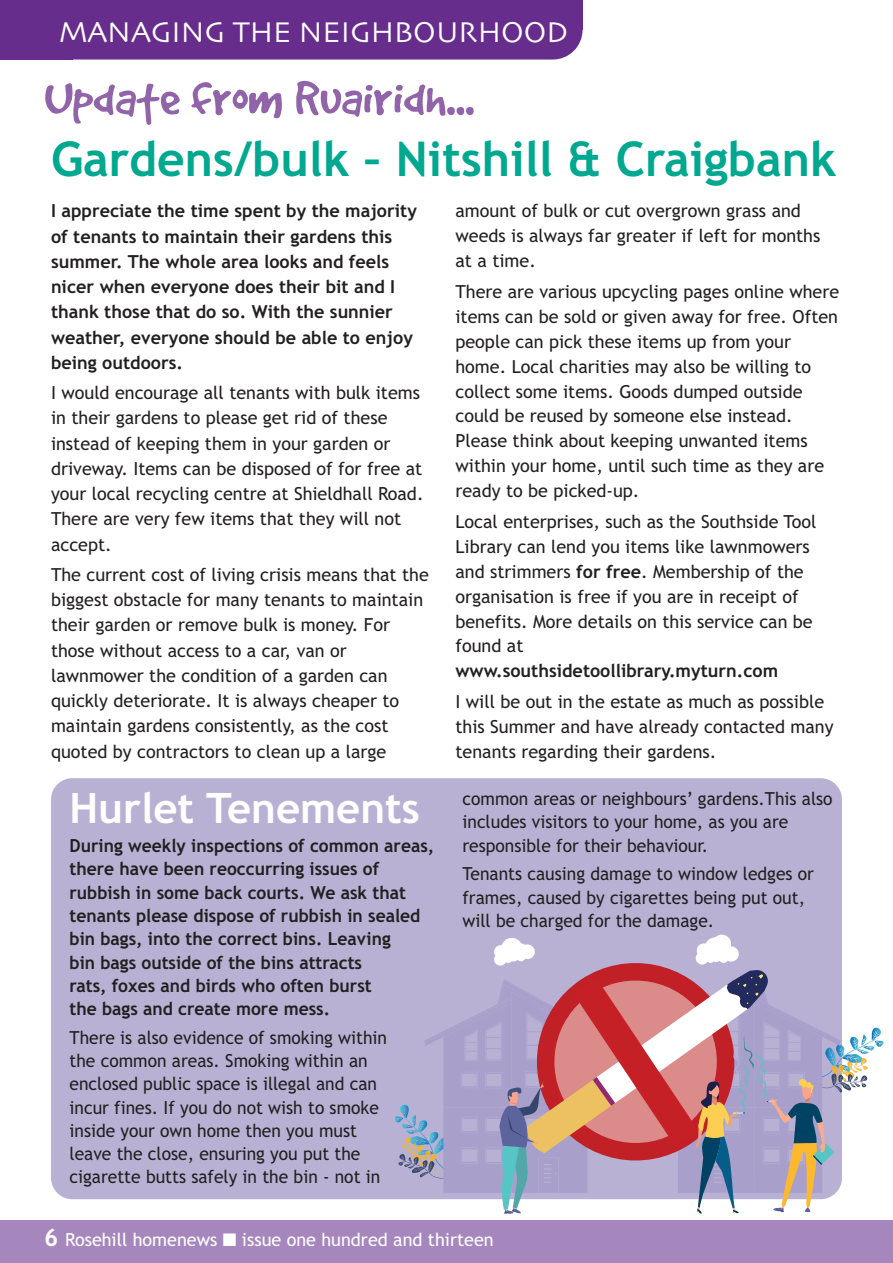
<style>
.page{position:relative;width:893px;height:1263px;background:#fff}
.page>*{position:absolute;margin:0;border:0;box-sizing:border-box;transform-origin:0 0}
.t1{font:54px "Good Dog Plain";color:#9164aa;scale:1.1 1}
.t2{font:700 48px "Trebuchet MS";color:#00a890}
.t3{font:700 42px "Trebuchet MS";color:#fff}
.t4{font:30px "Skia";color:#fff}
.t5{font:18px/25px "Trebuchet MS";color:#231f20}
.t6{font:700 18px/23.2px "Trebuchet MS";color:#231f20}
.t7{font:18px "Trebuchet MS";color:#fff}
.s1{font-weight:700}
.s2{font-weight:700;font-size:24px}
</style>
<div class="page">
<div style="left:51px;top:778px;width:791px;height:421px;background:#b8b1d4;border-radius:21px"></div>
<div style="left:0;top:1220px;width:893px;height:43px;background:#a587be"></div>
<div style="left:0;top:0;width:583px;height:60px;background:#662d8d"></div>
<hr style="left:892px;top:774px;width:1px;height:446px;background:#2f91cf">
<svg style="left:395px;top:934px;width:488px;height:279px"></svg>
<h3 class="t4" style="left:59px;top:14px;width:511px">MANAGING THE NEIGHBOURHOOD</h3>
<h1 class="t1" style="left:44px;top:80px;width:392px">Update from Ruairidh...</h1>
<h2 class="t2" style="left:51px;top:140px;width:787px">Gardens/bulk – Nitshill &amp; Craigbank</h2>
<p class="t6" style="left:51px;top:200px;width:367px;line-height:25.2px">I appreciate the time spent by the majority of tenants to maintain their gardens this summer. The whole area looks and feels nicer when everyone does their bit and I thank those that do so. With the sunnier weather, everyone should be able to enjoy being outdoors.</p>
<p class="t5" style="left:51px;top:382px;width:374px">I would encourage all tenants with bulk items in their gardens to please get rid of these instead of keeping them in your garden or driveway. Items can be disposed of for free at your local recycling centre at Shieldhall Road.<br>There are very few items that they will not accept.</p>
<p class="t5" style="left:51px;top:563px;width:379px">The current cost of living crisis means that the biggest obstacle for many tenants to maintain their garden or remove bulk is money. For those without access to a car, van or lawnmower the condition of a garden can quickly deteriorate. It is always cheaper to maintain gardens consistently, as the cost quoted by contractors to clean up a large</p>
<h3 class="t3" style="left:70px;top:791px;width:352px">Hurlet Tenements</h3>
<p class="t6" style="left:70px;top:836px;width:366px">During weekly inspections of common areas, there have been reoccurring issues of rubbish in some back courts. We ask that tenants please dispose of rubbish in sealed bin bags, into the correct bins. Leaving<br>bin bags outside of the bins attracts<br>rats, foxes and birds who often burst<br>the bags and create more mess.</p>
<p class="t5" style="left:70px;top:1027px;width:319px;line-height:23.2px">There is also evidence of smoking within the common areas. Smoking within an enclosed public space is illegal and can incur fines. If you do not wish to smoke inside your own home then you must leave the close, ensuring you put the cigarette butts safely in the bin - not in</p>
<p class="t5" style="left:455px;top:200px;width:366px">amount of bulk or cut overgrown grass and weeds is always far greater if left for months at a time.</p>
<p class="t5" style="left:455px;top:280px;width:385px">There are various upcycling pages online where items can be sold or given away for free. Often people can pick these items up from your home. Local charities may also be willing to collect some items. Goods dumped outside could be reused by someone else instead.<br>Please think about keeping unwanted items within your home, until such time as they are ready to be picked-up.</p>
<p class="t5" style="left:455px;top:510px;width:362px">Local enterprises, such as the Southside Tool Library can lend you items like lawnmowers and strimmers <span class="s1">for free</span>. Membership of the organisation is free if you are in receipt of benefits. More details on this service can be found at</p>
<p class="t6" style="left:455px;top:661px;width:324px">www.southsidetoollibrary.myturn.com</p>
<p class="t5" style="left:455px;top:690px;width:380px">I will be out in the estate as much as possible this Summer and have already contacted many tenants regarding their gardens.</p>
<p class="t5" style="left:462px;top:788px;width:372px;line-height:23.2px">common areas or neighbours’ gardens.This also includes visitors to your home, as you are responsible for their behaviour.</p>
<p class="t5" style="left:462px;top:864px;width:353px;line-height:23.2px">Tenants causing damage to window ledges or frames, caused by cigarettes being put out, will be charged for the damage.</p>
<p class="t7" style="left:44px;top:1233px;width:451px"><span class="s2">6</span> Rosehill homenews ■ issue one hundred and thirteen</p>
</div>
